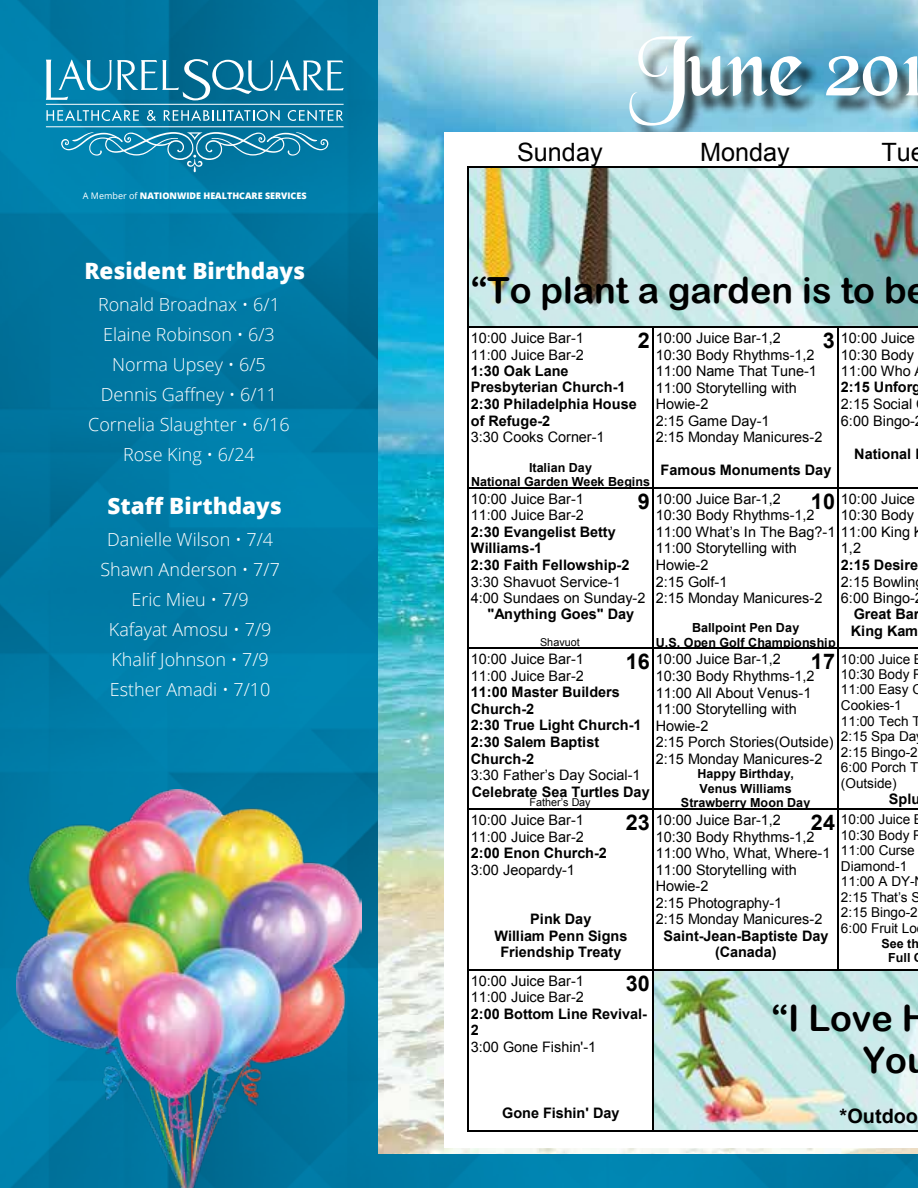
<style>
.page{position:relative;width:918px;height:1188px;background:#fff}
.page>*{position:absolute;margin:0;border:0;box-sizing:border-box;transform-origin:0 0}
.t1{font:90.6px "Black Chancery";letter-spacing:-.01em;color:#fff}
.t2{font:36px/41.8px "Arial Rounded MT Bold";color:#000;text-align:right}
.t3{font:25.2px "Arial";color:#000}
.t4{font:800 22.5px "Open Sans";color:#fff}
.t5{font:700 21.6px "Arial";letter-spacing:.005em;color:#000}
.t6{font:700 19.8px "Arial";color:#000}
.t7{font:300 18px/30px "Open Sans";color:#fff;text-align:center}
.t8{font:14.4px/16.5px "Arial";letter-spacing:-.005em;color:#000}
.t9{font:700 14.4px/16.5px "Arial";letter-spacing:-.005em;color:#000}
.t10{font:13.65px/15.5px "Arial";color:#000}
.t11{font:700 12.45px/14.4px "Arial";letter-spacing:.005em;color:#000;text-align:center}
.t12{font:10.8px "Arial";letter-spacing:.005em;color:#000}
.t13{font:800 9px "Open Sans";color:#fff}
.s1{font-weight:400}
</style>
<div class="page">
<img style="left:0;top:0;width:918px;height:1188px">
<img style="left:378px;top:0;width:540px;height:1154px">
<div style="left:632px;top:37px;width:286px;height:107px;background:#000;opacity:.75"></div>
<svg style="left:61px;top:132px;width:268px;height:40px;background:#208bb1"></svg>
<svg style="left:46px;top:110px;width:93px;height:11px"></svg>
<svg style="left:147px;top:110px;width:9px;height:11px"></svg>
<svg style="left:164px;top:110px;width:116px;height:11px"></svg>
<svg style="left:288px;top:110px;width:55px;height:11px"></svg>
<hr style="left:46px;top:104px;width:298px;height:1px;background:#fff">
<hr style="left:46px;top:126px;width:298px;height:1px;background:#fff">
<svg style="left:46px;top:59px;width:298px;height:41px;background:#318dae"></svg>
<img style="left:16px;top:790px;width:346px;height:398px">
<div style="left:445px;top:132px;width:473px;height:1016px;background:#fff"></div>
<img style="left:654px;top:971px;width:264px;height:159px">
<img style="left:468px;top:167px;width:450px;height:159px">
<hr style="left:470px;top:166px;width:183px;height:1px;background:#000">
<hr style="left:654px;top:166px;width:184px;height:1px;background:#000">
<hr style="left:839px;top:166px;width:79px;height:1px;background:#000">
<hr style="left:467px;top:167px;width:1px;height:159px;background:#000">
<hr style="left:468px;top:326px;width:184px;height:2px;background:#000">
<hr style="left:654px;top:326px;width:183px;height:2px;background:#000">
<hr style="left:839px;top:326px;width:79px;height:2px;background:#000">
<hr style="left:467px;top:328px;width:1px;height:159px;background:#000">
<hr style="left:652px;top:328px;width:2px;height:159px;background:#000">
<hr style="left:837px;top:328px;width:2px;height:159px;background:#000">
<hr style="left:468px;top:487px;width:184px;height:2px;background:#000">
<hr style="left:654px;top:487px;width:183px;height:2px;background:#000">
<hr style="left:839px;top:487px;width:79px;height:2px;background:#000">
<hr style="left:467px;top:489px;width:1px;height:159px;background:#000">
<hr style="left:652px;top:489px;width:2px;height:159px;background:#000">
<hr style="left:837px;top:489px;width:2px;height:159px;background:#000">
<hr style="left:468px;top:648px;width:184px;height:1px;background:#000">
<hr style="left:654px;top:648px;width:183px;height:1px;background:#000">
<hr style="left:839px;top:648px;width:79px;height:1px;background:#000">
<hr style="left:467px;top:649px;width:1px;height:159px;background:#000">
<hr style="left:652px;top:649px;width:2px;height:159px;background:#000">
<hr style="left:837px;top:649px;width:2px;height:159px;background:#000">
<hr style="left:468px;top:808px;width:184px;height:2px;background:#000">
<hr style="left:654px;top:808px;width:183px;height:2px;background:#000">
<hr style="left:839px;top:808px;width:79px;height:2px;background:#000">
<hr style="left:467px;top:810px;width:1px;height:159px;background:#000">
<hr style="left:652px;top:810px;width:2px;height:159px;background:#000">
<hr style="left:837px;top:810px;width:2px;height:159px;background:#000">
<hr style="left:468px;top:969px;width:184px;height:2px;background:#000">
<hr style="left:654px;top:969px;width:183px;height:2px;background:#000">
<hr style="left:839px;top:969px;width:79px;height:2px;background:#000">
<hr style="left:467px;top:971px;width:1px;height:159px;background:#000">
<hr style="left:468px;top:1130px;width:184px;height:2px;background:#000">
<hr style="left:652px;top:971px;width:2px;height:159px;background:#000">
<hr style="left:654px;top:1130px;width:264px;height:2px;background:#000">
<p class="t13" style="left:83px;top:189px;width:225px"><span class="s1">A Member of</span> NATIONWIDE HEALTHCARE SERVICES</p>
<h3 class="t4" style="left:84px;top:254px;width:222px">Resident Birthdays</h3>
<p class="t7" style="left:88px;top:289px;width:203px">Ronald Broadnax • 6/1<br>Elaine Robinson • 6/3<br>Norma Upsey • 6/5<br>Dennis Gaffney • 6/11<br>Cornelia Slaughter • 6/16<br>Rose King • 6/24</p>
<h3 class="t4" style="left:108px;top:489px;width:176px">Staff Birthdays</h3>
<p class="t7" style="left:100px;top:524px;width:181px">Danielle Wilson • 7/4<br>Shawn Anderson • 7/7<br>Eric Mieu • 7/9<br>Kafayat Amosu • 7/9<br>Khalif Johnson • 7/9<br>Esther Amadi • 7/10</p>
<h1 class="t1" style="left:629px;top:20px;width:296px">June 201</h1>
<h3 class="t3" style="left:517px;top:135px;width:87px">Sunday</h3>
<h3 class="t3" style="left:700px;top:135px;width:91px">Monday</h3>
<h3 class="t3" style="left:882px;top:135px;width:45px">Tue</h3>
<h2 class="t2" style="left:471px;top:268px;width:458px">“To plant a garden is to be</h2>
<p class="t8" style="left:471px;top:330px;width:114px">10:00 Juice Bar-1<br>11:00 Juice Bar-2</p>
<p class="t9" style="left:471px;top:363px;width:167px">1:30 Oak Lane<br>Presbyterian Church-1<br>2:30 Philadelphia House of Refuge-2</p>
<p class="t8" style="left:471px;top:429px;width:135px">3:30 Cooks Corner-1</p>
<p class="t11" style="left:471px;top:460px;width:181px">Italian Day<br>National Garden Week Begins</p>
<h3 class="t5" style="left:638px;top:326px;width:14px">2</h3>
<h3 class="t5" style="left:823px;top:326px;width:14px">3</h3>
<p class="t8" style="left:656px;top:330px;width:168px">10:00 Juice Bar-1,2<br>10:30 Body Rhythms-1,2<br>11:00 Name That Tune-1<br>11:00 Storytelling with<br>Howie-2<br>2:15 Game Day-1<br>2:15 Monday Manicures-2</p>
<p class="t9" style="left:661px;top:462px;width:172px">Famous Monuments Day</p>
<p class="t8" style="left:841px;top:330px;width:75px;text-align:justify">10:00 Juice 10:30 Body 11:00 Who</p>
<p class="t9" style="left:841px;top:380px;width:82px">2:15 Unforg</p>
<p class="t8" style="left:841px;top:396px;width:75px">2:15 Social<br>6:00 Bingo-</p>
<p class="t9" style="left:854px;top:446px;width:58px">National</p>
<h3 class="t5" style="left:638px;top:487px;width:14px">9</h3>
<h3 class="t5" style="left:811px;top:487px;width:26px">10</h3>
<p class="t8" style="left:471px;top:491px;width:114px">10:00 Juice Bar-1<br>11:00 Juice Bar-2</p>
<p class="t9" style="left:471px;top:524px;width:160px">2:30 Evangelist Betty<br>Williams-1<br>2:30 Faith Fellowship-2</p>
<p class="t8" style="left:471px;top:573px;width:176px">3:30 Shavuot Service-1<br>4:00 Sundaes on Sunday-2</p>
<p class="t9" style="left:487px;top:606px;width:148px">"Anything Goes" Day</p>
<p class="t8" style="left:656px;top:491px;width:256px">10:00 Juice Bar-1,2<br>10:30 Body Rhythms-1,2<br>11:00 What’s In The Bag?-1 11:00 King<br>11:00 Storytelling with<br>Howie-2<br>2:15 Golf-1<br>2:15 Monday Manicures-2</p>
<p class="t11" style="left:656px;top:621px;width:181px">Ballpoint Pen Day<br>U.S. Open Golf Championship</p>
<p class="t8" style="left:841px;top:491px;width:75px">10:00 Juice<br>10:30 Body</p>
<p class="t8" style="left:841px;top:540px;width:22px">1,2</p>
<p class="t9" style="left:841px;top:557px;width:79px">2:15 Desire</p>
<p class="t8" style="left:841px;top:573px;width:76px">2:15 Bowlin<br>6:00 Bingo-</p>
<p class="t9" style="left:851px;top:606px;width:70px">Great Bar<br>King Kam</p>
<p class="t12" style="left:540px;top:635px;width:41px">Shavuot</p>
<p class="t10" style="left:841px;top:651px;width:83px">10:00 Juice<br>10:30 Body<br>11:00 Easy C<br>Cookies-1<br>11:00 Tech T<br>2:15 Spa Da<br>2:15 Bingo-2<br>6:00 Porch T (Outside)</p>
<p class="t9" style="left:889px;top:791px;width:33px">Splu</p>
<h3 class="t5" style="left:626px;top:647px;width:26px">16</h3>
<h3 class="t5" style="left:811px;top:647px;width:26px">17</h3>
<p class="t8" style="left:471px;top:651px;width:114px">10:00 Juice Bar-1<br>11:00 Juice Bar-2</p>
<p class="t9" style="left:471px;top:684px;width:172px">11:00 Master Builders<br>Church-2<br>2:30 True Light Church-1<br>2:30 Salem Baptist<br>Church-2</p>
<p class="t8" style="left:471px;top:767px;width:171px">3:30 Father’s Day Social-1</p>
<p class="t9" style="left:472px;top:784px;width:179px">Celebrate Sea Turtles Day</p>
<p class="t8" style="left:656px;top:651px;width:179px">10:00 Juice Bar-1,2<br>10:30 Body Rhythms-1,2<br>11:00 All About Venus-1<br>11:00 Storytelling with<br>Howie-2<br>2:15 Porch Stories(Outside)<br>2:15 Monday Manicures-2</p>
<p class="t11" style="left:681px;top:767px;width:131px">Happy Birthday,<br>Venus Williams<br>Strawberry Moon Day</p>
<p class="t12" style="left:529px;top:795px;width:63px">Father’s Day</p>
<p class="t10" style="left:841px;top:812px;width:81px">10:00 Juice<br>10:30 Body<br>11:00 Curse<br>Diamond-1<br>11:00 A DY-<br>2:15 That’s S<br>2:15 Bingo-2<br>6:00 Fruit Lo</p>
<p class="t11" style="left:882px;top:936px;width:39px">See th<br>Full</p>
<h3 class="t5" style="left:626px;top:808px;width:26px">23</h3>
<h3 class="t5" style="left:811px;top:808px;width:26px">24</h3>
<p class="t8" style="left:471px;top:812px;width:114px">10:00 Juice Bar-1<br>11:00 Juice Bar-2</p>
<p class="t9" style="left:471px;top:845px;width:138px">2:00 Enon Church-2</p>
<p class="t8" style="left:471px;top:862px;width:106px">3:00 Jeopardy-1</p>
<p class="t9" style="left:494px;top:911px;width:135px;text-align:center">Pink Day<br>William Penn Signs<br>Friendship Treaty</p>
<p class="t8" style="left:656px;top:812px;width:176px">10:00 Juice Bar-1,2<br>10:30 Body Rhythms-1,2<br>11:00 Who, What, Where-1<br>11:00 Storytelling with<br>Howie-2<br>2:15 Photography-1<br>2:15 Monday Manicures-2</p>
<p class="t9" style="left:663px;top:928px;width:167px;text-align:center">Saint-Jean-Baptiste Day (Canada)</p>
<h3 class="t5" style="left:626px;top:969px;width:26px">30</h3>
<p class="t8" style="left:471px;top:973px;width:114px">10:00 Juice Bar-1<br>11:00 Juice Bar-2</p>
<p class="t9" style="left:471px;top:1006px;width:178px">2:00 Bottom Line Revival-<br>2</p>
<p class="t8" style="left:471px;top:1039px;width:127px">3:00 Gone Fishin'-1</p>
<p class="t9" style="left:502px;top:1105px;width:119px">Gone Fishin' Day</p>
<h2 class="t2" style="left:772px;top:997px;width:159px">“I Love H<br>You</h2>
<h3 class="t6" style="left:840px;top:1103px;width:80px">*Outdoo</h3>
</div>
